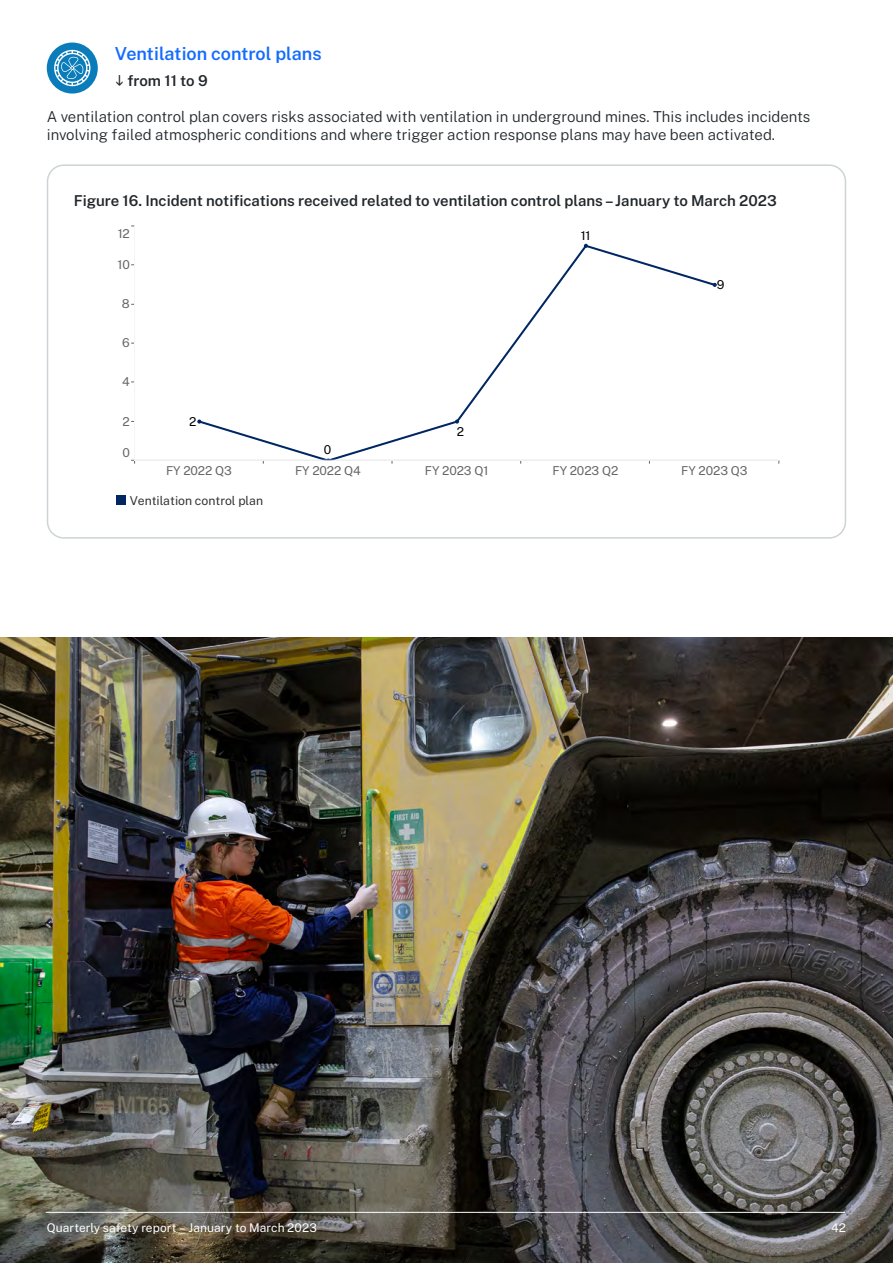
<style>
.page{position:relative;width:893px;height:1263px;background:#fff}
.page>*{position:absolute;margin:0;border:0;box-sizing:border-box;transform-origin:0 0}
.t1{font:600 18px "Public Sans";color:#146cfd}
.t2{font:300 15px/18.3px "Public Sans";color:#22272b}
.t3{font:600 15px "Public Sans";color:#22272b}
.t4{font:12.3px "Public Sans Light 0 50";letter-spacing:-.01em;color:#666}
.t5{font:12.3px "Public Sans Light 0 50";letter-spacing:-.005em;color:#333}
.t6{font:12.3px "Public Sans Light 0 50";color:#000}
.t7{font:12px "Public Sans";letter-spacing:.005em;color:#fff}
</style>
<div class="page">
<div style="left:47px;top:43px;width:51px;height:51px;background:#0a7cb9;border-radius:50%"></div>
<svg style="left:54px;top:50px;width:36px;height:36px"></svg>
<svg style="left:201px;top:243px;width:515px;height:216px"></svg>
<svg style="left:197px;top:419px;width:4px;height:5px"></svg>
<svg style="left:131px;top:459px;width:648px;height:5px"></svg>
<svg style="left:455px;top:419px;width:4px;height:5px"></svg>
<svg style="left:584px;top:244px;width:4px;height:4px"></svg>
<svg style="left:713px;top:283px;width:4px;height:4px"></svg>
<hr style="left:135px;top:460px;width:644px;height:1px;background:#f5f5f5">
<hr style="left:135px;top:226px;width:1px;height:234px;background:#f5f5f5">
<div style="left:117px;top:495px;width:9px;height:10px;background:#002664"></div>
<div style="left:47px;top:164px;width:799px;height:375px;border:2px solid #cdd3d6;border-radius:16px"></div>
<img style="left:0;top:638px;width:893px;height:625px">
<hr style="left:46px;top:1212px;width:799px;height:1px;background:#fff">
<p class="t1" style="left:115px;top:40px;width:208px">Ventilation control plans</p>
<p class="t3" style="left:128px;top:70px;width:82px">from 11 to 9</p>
<p class="t2" style="left:47px;top:106px;width:765px">A ventilation control plan covers risks associated with ventilation in underground mines. This includes incidents involving failed atmospheric conditions and where trigger action response plans may have been activated.</p>
<p class="t3" style="left:74px;top:189px;width:720px">Figure 16. Incident notifications received related to-ventilation control plans – January-to March 2023-</p>
<p class="t4" style="left:118px;top:224px;width:14px">12</p>
<p class="t4" style="left:117px;top:255px;width:14px">10</p>
<p class="t4" style="left:122px;top:295px;width:9px">8</p>
<p class="t4" style="left:122px;top:334px;width:9px">6</p>
<p class="t4" style="left:122px;top:373px;width:9px">4</p>
<p class="t4" style="left:123px;top:412px;width:9px">2</p>
<p class="t4" style="left:122px;top:443px;width:9px">0</p>
<p class="t6" style="left:189px;top:412px;width:9px">2</p>
<p class="t6" style="left:324px;top:441px;width:9px">0</p>
<p class="t6" style="left:457px;top:422px;width:9px">2</p>
<p class="t6" style="left:581px;top:226px;width:11px">11</p>
<p class="t6" style="left:717px;top:275px;width:9px">9</p>
<p class="t4" style="left:166px;top:461px;width:67px">FY 2022 Q3</p>
<p class="t4" style="left:295px;top:461px;width:67px">FY 2022 Q4</p>
<p class="t4" style="left:425px;top:461px;width:65px">FY 2023 Q1</p>
<p class="t4" style="left:552px;top:461px;width:67px">FY 2023 Q2</p>
<p class="t4" style="left:681px;top:461px;width:68px">FY 2023 Q3</p>
<p class="t5" style="left:130px;top:491px;width:135px">Ventilation control plan</p>
<p class="t7" style="left:47px;top:1219px;width:272px">Quarterly safety report – January to March 2023</p>
<p class="t7" style="left:831px;top:1219px;width:16px">42</p>
</div>
